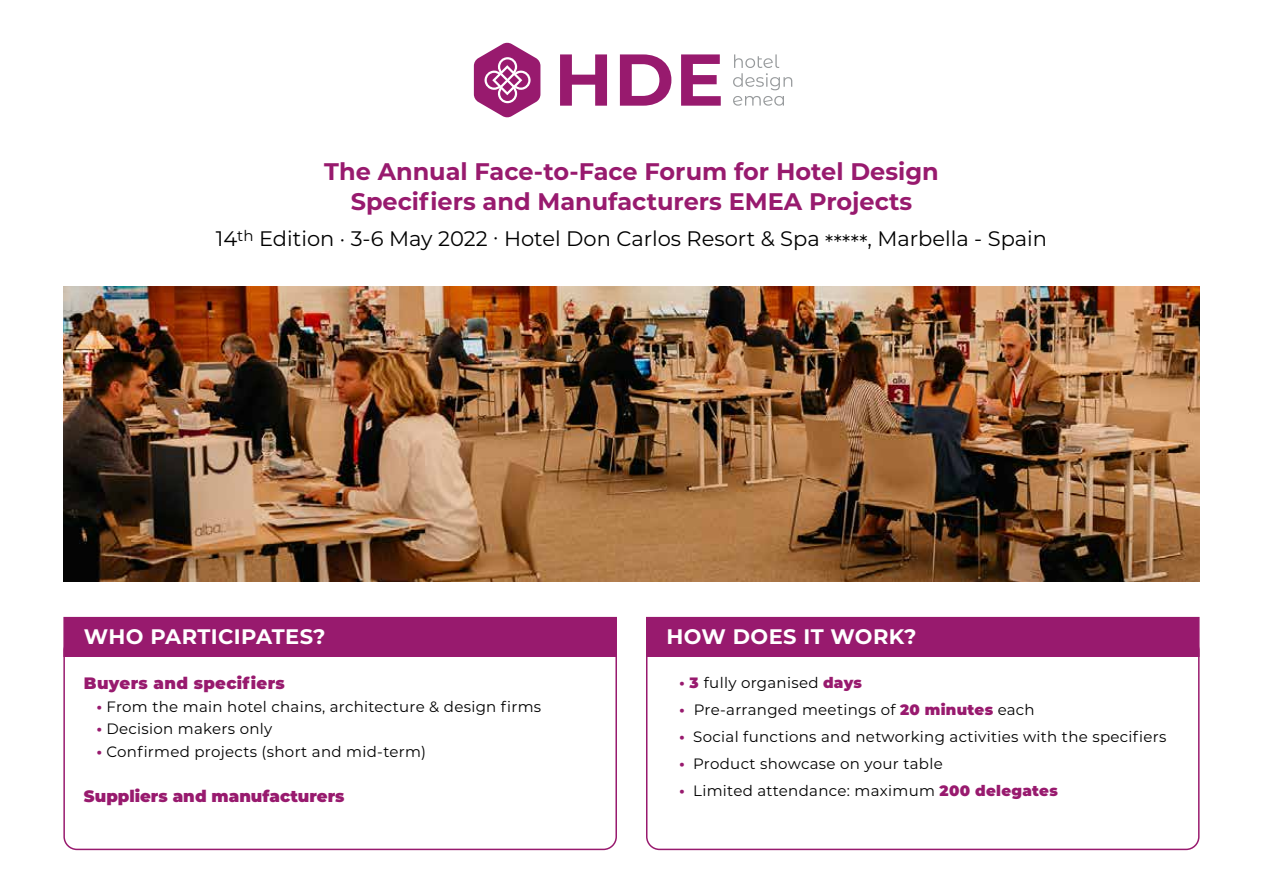
<style>
.page{position:relative;width:1263px;height:893px;background:#fff}
.page>*{position:absolute;margin:0;border:0;box-sizing:border-box;transform-origin:0 0}
.t1{font:700 24px/30px "Montserrat";color:#981a6e;text-align:center}
.t2{font:21px "Montserrat";color:#000}
.t3{font:700 21px "Montserrat";letter-spacing:.02em;color:#fff}
.t4{font:900 16.5px "Montserrat";color:#981a6e}
.t5{font:900 16.5px "Montserrat";letter-spacing:.02em;color:#981a6e}
.t6{font:15px/27px "Montserrat";letter-spacing:.02em;color:#000}
.s1{font-weight:900;color:#981a6e}
</style>
<div class="page">
<svg style="left:474px;top:42px;width:66px;height:76px"></svg>
<svg style="left:560px;top:54px;width:47px;height:52px"></svg>
<svg style="left:620px;top:54px;width:51px;height:52px"></svg>
<svg style="left:681px;top:54px;width:40px;height:52px"></svg>
<svg style="left:733px;top:54px;width:59px;height:36px"></svg>
<svg style="left:733px;top:96px;width:51px;height:10px"></svg>
<div style="left:63px;top:637px;width:554px;height:213px;border:2px solid #981a6e;border-radius:13px"></div>
<div style="left:646px;top:637px;width:553px;height:213px;border:2px solid #981a6e;border-radius:13px"></div>
<div style="left:63px;top:617px;width:554px;height:40px;background:#981a6e"></div>
<div style="left:646px;top:617px;width:553px;height:40px;background:#981a6e"></div>
<img style="left:64px;top:286px;width:1135px;height:296px">
<h1 class="t1" style="left:324px;top:155px;width:616px">The Annual Face-to-Face Forum for Hotel Design<br>Specifiers and Manufacturers EMEA Projects</h1>
<h2 class="t2" style="left:216px;top:224px;width:833px">14<sup>th</sup> Edition · 3-6 May 2022 · Hotel Don Carlos Resort &amp; Spa *****, Marbella - Spain</h2>
<h2 class="t3" style="left:84px;top:622px;width:243px">WHO PARTICIPATES?</h2>
<p class="t5" style="left:84px;top:671px;width:202px">Buyers and specifiers</p>
<p class="t6" style="left:97px;top:695px;width:446px;line-height:22.5px"><span class="s1">·</span> From the main hotel chains, architecture &amp; design firms <span class="s1">·</span> Decision makers only<br><span class="s1">·</span> Confirmed projects (short and mid-term)</p>
<p class="t4" style="left:84px;top:784px;width:262px">Suppliers and manufacturers</p>
<h2 class="t3" style="left:666px;top:622px;width:251px">HOW DOES IT WORK?</h2>
<p class="t6" style="left:679px;top:668px;width:489px"><span class="s1">· 3</span> fully organised <span class="s1">days<br>·</span> Pre-arranged meetings of <span class="s1">20 minutes</span> each<br><span class="s1">·</span> Social functions and networking activities with the specifiers <span class="s1">·</span> Product showcase on your table<br><span class="s1">·</span> Limited attendance: maximum <span class="s1">200 delegates</span></p>
</div>
